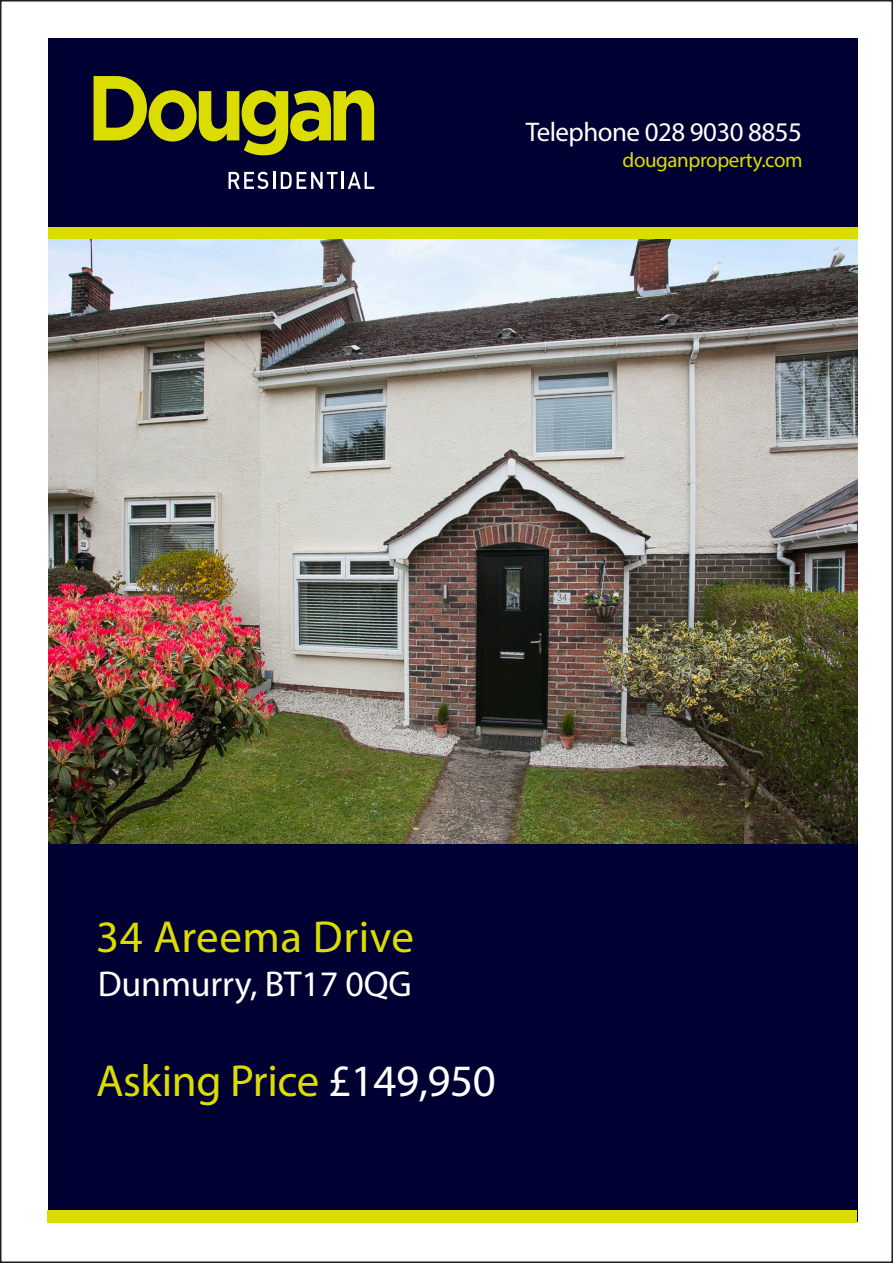
<style>
.page{position:relative;width:893px;height:1263px;background:#fff}
.page>*{position:absolute;margin:0;border:0;box-sizing:border-box;transform-origin:0 0}
.t1{font:45px "Myriad Pro";letter-spacing:-.005em;color:#dbdc00}
.t2{font:36px "Myriad Pro";letter-spacing:-.005em;color:#fff}
.t3{font:27px "Myriad Pro";letter-spacing:-.02em;color:#fff}
.t4{font:21px "Myriad Pro";letter-spacing:-.02em;color:#dbdc00}
.s1{color:#fff}
</style>
<div class="page">
<div style="left:48px;top:38px;width:809px;height:189px;background:#003"></div>
<svg style="left:94px;top:76px;width:280px;height:79px"></svg>
<svg style="left:229px;top:172px;width:46px;height:17px"></svg>
<svg style="left:281px;top:172px;width:93px;height:17px"></svg>
<div style="left:48px;top:227px;width:809px;height:12px;background:#dbdc00"></div>
<img style="left:48px;top:239px;width:809px;height:606px">
<div style="left:48px;top:845px;width:809px;height:377px;background:#003"></div>
<div style="left:48px;top:1210px;width:809px;height:12px;background:#dbdc00"></div>
<p class="t3" style="left:526px;top:116px;width:278px">Telephone 028 9030 8855</p>
<p class="t4" style="left:623px;top:147px;width:182px">douganproperty.com</p>
<p class="t1" style="left:96px;top:909px;width:319px">34 Areema Drive</p>
<p class="t2" style="left:98px;top:961px;width:316px">Dunmurry, BT17 0QG</p>
<p class="t1" style="left:96px;top:1053px;width:401px">Asking Price <span class="s1">£149,950</span></p>
</div>
